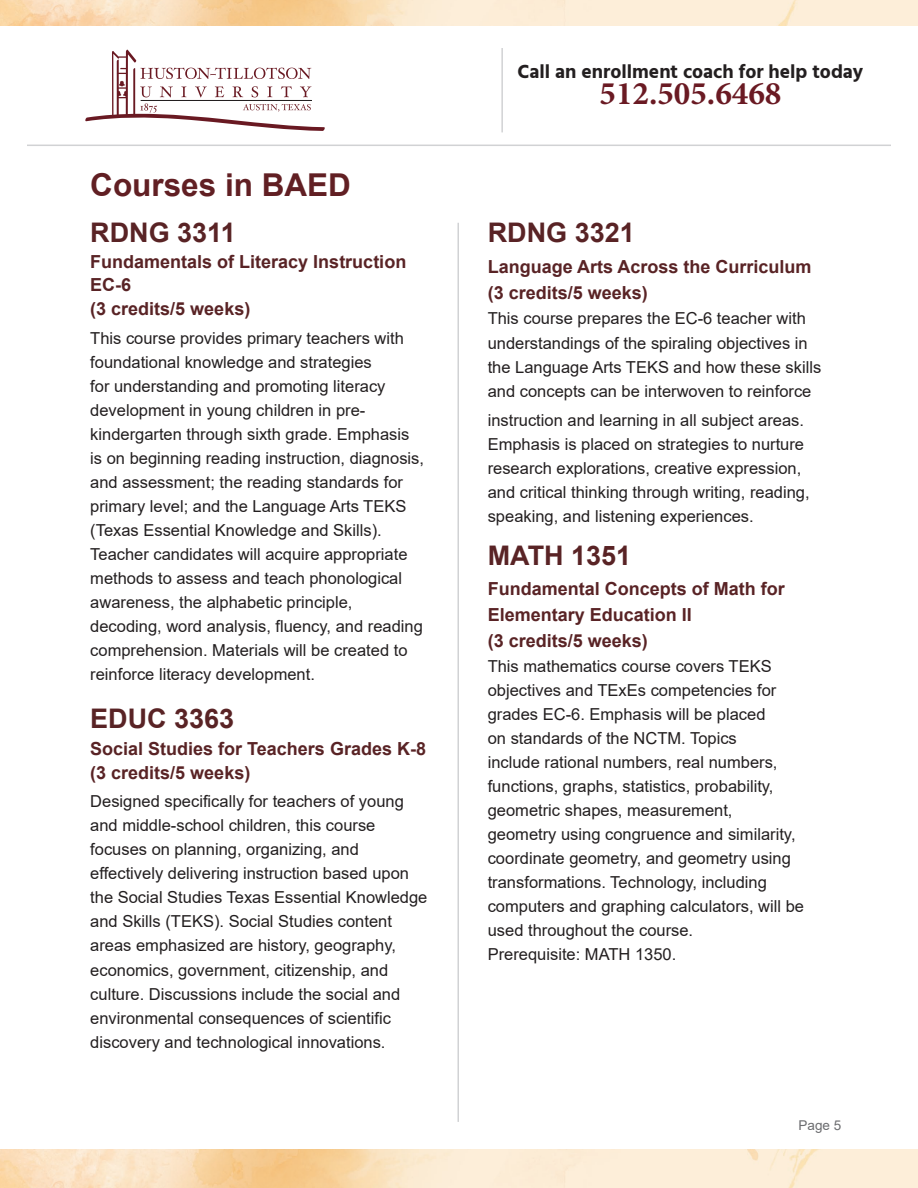
<style>
.page{position:relative;width:918px;height:1188px;background:#fff}
.page>*{position:absolute;margin:0;border:0;box-sizing:border-box;transform-origin:0 0}
.t1{font:700 33px "Minion Pro";color:#6a1a23}
.t2{font:700 31.5px "Arial";color:#611f23}
.t3{font:700 27px "Arial";color:#592325}
.t4{font:700 19.5px "Hind Siliguri";color:#231f20}
.t5{font:700 18px/23.2px "Arial";color:#592325}
.t6{font:16.5px/24px "Arial";color:#231f20}
.t7{font:13.5px "Arial";color:#6c6d70}
</style>
<div class="page">
<svg style="left:85px;top:50px;width:240px;height:81px"></svg>
<hr style="left:501px;top:48px;width:2px;height:84px;background:#d1d2d4">
<hr style="left:27px;top:145px;width:864px;height:1px;background:#d1d2d4">
<hr style="left:458px;top:223px;width:1px;height:899px;background:#d1d2d4">
<img style="left:0;top:0;width:918px;height:26px">
<img style="left:0;top:1150px;width:918px;height:38px">
<p class="t2" style="left:90px;top:164px;width:262px">Courses in BAED</p>
<p class="t3" style="left:90px;top:215px;width:147px">RDNG 3311</p>
<p class="t5" style="left:90px;top:251px;width:318px">Fundamentals of Literacy Instruction<br>EC-6<br>(3 credits/5 weeks)</p>
<p class="t6" style="left:90px;top:326px;width:335px">This course provides primary teachers with foundational knowledge and strategies<br>for understanding and promoting literacy development in young children in pre&shy;kindergarten through sixth grade. Emphasis is on beginning reading instruction, diagnosis, and assessment; the reading standards for primary level; and the Language Arts TEKS (Texas Essential Knowledge and Skills).<br>Teacher candidates will acquire appropriate methods to assess and teach phonological awareness, the alphabetic principle, decoding, word analysis, fluency, and reading comprehension. Materials will be created to reinforce literacy development.</p>
<p class="t3" style="left:90px;top:701px;width:146px">EDUC 3363</p>
<p class="t5" style="left:90px;top:737px;width:337px;line-height:24px">Social Studies for Teachers Grades K-8 (3 credits/5 weeks)</p>
<p class="t6" style="left:90px;top:790px;width:339px">Designed specifically for teachers of young and middle-school children, this course focuses on planning, organizing, and effectively delivering instruction based upon the Social Studies Texas Essential Knowledge and Skills (TEKS). Social Studies content areas emphasized are history, geography, economics, government, citizenship, and culture. Discussions include the social and environmental consequences of scientific discovery and technological innovations.</p>
<p class="t4" style="left:518px;top:56px;width:347px">Call an enrollment coach for help today</p>
<p class="t1" style="left:600px;top:70px;width:183px">512.505.6468</p>
<p class="t3" style="left:488px;top:215px;width:149px">RDNG 3321</p>
<p class="t5" style="left:488px;top:254px;width:325px;line-height:26.5px">Language Arts Across the Curriculum (3 credits/5 weeks)</p>
<p class="t6" style="left:488px;top:306px;width:335px">This course prepares the EC-6 teacher with understandings of the spiraling objectives in the Language Arts TEKS and how these skills and concepts can be interwoven to reinforce</p>
<p class="t6" style="left:488px;top:408px;width:323px">instruction and learning in all subject areas.<br>Emphasis is placed on strategies to nurture research explorations, creative expression, and critical thinking through writing, reading, speaking, and listening experiences.</p>
<p class="t3" style="left:488px;top:538px;width:145px">MATH 1351</p>
<p class="t5" style="left:488px;top:576px;width:299px;line-height:26.1px">Fundamental Concepts of Math for<br>Elementary Education II<br>(3 credits/5 weeks)</p>
<p class="t6" style="left:488px;top:654px;width:318px">This mathematics course covers TEKS objectives and TExEs competencies for grades EC-6. Emphasis will be placed<br>on standards of the NCTM. Topics<br>include rational numbers, real numbers, functions, graphs, statistics, probability, geometric shapes, measurement, geometry using congruence and similarity, coordinate geometry, and geometry using transformations. Technology, including computers and graphing calculators, will be used throughout the course.<br>Prerequisite: MATH 1350.</p>
<p class="t7" style="left:799px;top:1116px;width:44px">Page 5</p>
</div>
